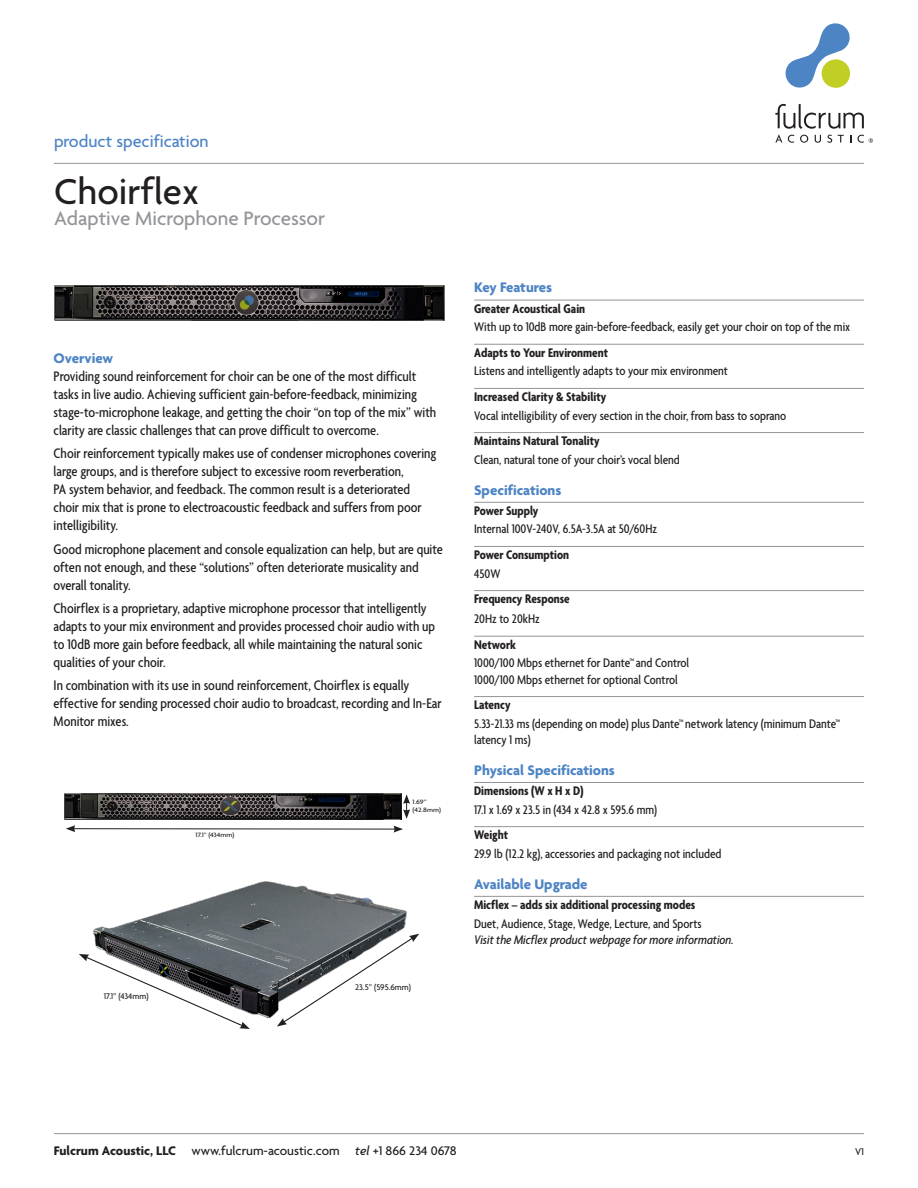
<style>
.page{position:relative;width:918px;height:1188px;background:#fff}
.page>*{position:absolute;margin:0;border:0;box-sizing:border-box;transform-origin:0 0}
.t1{font:500 39px "Agenda";color:#231f20}
.t2{font:500 21px "Agenda";color:#939598}
.t3{font:500 18px "Agenda";color:#4d84c4}
.body{font:500 condensed 15px/18px "Agenda";color:#231f20}
.blue_head{font:700 15px "Agenda";color:#4d84c4}
.data{font:500 condensed 13.5px/16.2px "Agenda";color:#231f20}
.data_head{font:700 condensed 13.5px "Agenda";color:#231f20}
.data-2{font:italic 500 condensed 13.5px/16.2px "Agenda";color:#231f20}
.t4{font:500 13.5px "Agenda";color:#231f20}
.t5{font:500 10.5px "Agenda";color:#231f20}
.t6{font:500 8.85px "Agenda";color:#231f20}
.t7{font:500 6.75px "Agenda";color:#231f20;scale:1.14 1}
.s1{font-style:normal}
.s2{font-weight:700}
.s3{font-style:italic}
</style>
<div class="page">
<svg style="left:785px;top:23px;width:65px;height:65px"></svg>
<svg style="left:775px;top:104px;width:89px;height:25px"></svg>
<svg style="left:775px;top:135px;width:7px;height:8px"></svg>
<svg style="left:788px;top:135px;width:6px;height:8px"></svg>
<svg style="left:800px;top:135px;width:8px;height:8px"></svg>
<svg style="left:815px;top:135px;width:6px;height:8px"></svg>
<svg style="left:827px;top:135px;width:5px;height:8px"></svg>
<svg style="left:838px;top:135px;width:6px;height:8px"></svg>
<svg style="left:857px;top:135px;width:16px;height:8px"></svg>
<hr style="left:54px;top:163px;width:810px;height:1px;background:#939598">
<hr style="left:54px;top:1133px;width:810px;height:1px;background:#939598">
<hr style="left:474px;top:300px;width:390px;height:1px;background:#939598">
<hr style="left:474px;top:344px;width:390px;height:1px;background:#939598">
<hr style="left:474px;top:388px;width:390px;height:1px;background:#939598">
<hr style="left:474px;top:432px;width:390px;height:1px;background:#939598">
<hr style="left:474px;top:502px;width:390px;height:1px;background:#939598">
<hr style="left:474px;top:546px;width:390px;height:1px;background:#939598">
<hr style="left:474px;top:590px;width:390px;height:1px;background:#939598">
<hr style="left:474px;top:636px;width:390px;height:1px;background:#939598">
<hr style="left:474px;top:696px;width:390px;height:1px;background:#939598">
<hr style="left:474px;top:782px;width:390px;height:1px;background:#939598">
<hr style="left:474px;top:826px;width:390px;height:1px;background:#939598">
<hr style="left:474px;top:896px;width:390px;height:1px;background:#939598">
<img style="left:54px;top:285px;width:390px;height:35px">
<img style="left:93px;top:881px;width:326px;height:138px">
<svg style="left:277px;top:934px;width:142px;height:93px"></svg>
<svg style="left:79px;top:954px;width:171px;height:75px"></svg>
<img style="left:64px;top:793px;width:338px;height:27px">
<hr style="left:73px;top:828px;width:323px;height:2px;background:#231f20">
<svg style="left:66px;top:825px;width:9px;height:7px"></svg>
<svg style="left:393px;top:826px;width:10px;height:7px"></svg>
<svg style="left:403px;top:794px;width:7px;height:25px"></svg>
<p class="t3" style="left:54px;top:131px;width:156px">product specification</p>
<p class="t1" style="left:54px;top:170px;width:147px">Choirflex</p>
<p class="t2" style="left:54px;top:207px;width:273px">Adaptive Microphone Processor</p>
<p class="blue_head" style="left:54px;top:350px;width:61px">Overview</p>
<p class="body" style="left:54px;top:368px;width:384px">Providing sound reinforcement for choir can be one of the most difficult tasks in live audio. Achieving sufficient gain-before-feedback, minimizing stage-to-microphone leakage, and getting the choir “on top of the mix” with clarity are classic challenges that can prove difficult to overcome.</p>
<p class="body" style="left:54px;top:445px;width:384px">Choir reinforcement typically makes use of condenser microphones covering large groups, and is therefore subject to excessive room reverberation,<br>PA system behavior, and feedback. The common result is a deteriorated choir mix that is prone to electroacoustic feedback and suffers from poor intelligibility.</p>
<p class="body" style="left:54px;top:541px;width:391px">Good microphone placement and console equalization can help, but are quite often not enough, and these “solutions” often deteriorate musicality and overall tonality.</p>
<p class="body" style="left:54px;top:600px;width:383px">Choirflex is a proprietary, adaptive microphone processor that intelligently adapts to your mix environment and provides processed choir audio with up to 10dB more gain before feedback, all while maintaining the natural sonic qualities of your choir.</p>
<p class="body" style="left:54px;top:678px;width:390px">In combination with its use in sound reinforcement, Choirflex is equally effective for sending processed choir audio to broadcast, recording and In-Ear<br>Monitor mixes.</p>
<p class="t7" style="left:196px;top:832px;width:36px">17.1” (434mm)</p>
<p class="t6" style="left:104px;top:992px;width:46px">17.1” (434mm)</p>
<p class="t7" style="left:413px;top:798px;width:14px">1.69”</p>
<p class="t7" style="left:413px;top:806px;width:26px">(42.8mm)</p>
<p class="t6" style="left:355px;top:982px;width:58px">23.5” (595.6mm)</p>
<p class="blue_head" style="left:474px;top:280px;width:79px">Key Features</p>
<p class="data_head" style="left:474px;top:301px;width:113px">Greater Acoustical Gain</p>
<p class="data" style="left:474px;top:320px;width:378px">With up to 10dB more gain-before-feedback, easily get your choir on top of the mix</p>
<p class="data_head" style="left:474px;top:345px;width:136px">Adapts to Your Environment</p>
<p class="data" style="left:474px;top:364px;width:255px">Listens and intelligently adapts to your mix environment</p>
<p class="data_head" style="left:474px;top:390px;width:134px">Increased Clarity &amp; Stability</p>
<p class="data" style="left:474px;top:408px;width:314px">Vocal intelligibility of every section in the choir, from bass to soprano</p>
<p class="data_head" style="left:474px;top:434px;width:127px">Maintains Natural Tonality</p>
<p class="data" style="left:474px;top:452px;width:207px">Clean, natural tone of your choir’s vocal blend</p>
<p class="blue_head" style="left:474px;top:482px;width:89px">Specifications</p>
<p class="data_head" style="left:474px;top:503px;width:66px">Power Supply</p>
<p class="data" style="left:474px;top:522px;width:185px">Internal 100V-240V, 6.5A-3.5A at 50/60Hz</p>
<p class="data_head" style="left:474px;top:548px;width:97px">Power Consumption</p>
<p class="data" style="left:474px;top:566px;width:28px">450W</p>
<p class="data_head" style="left:474px;top:592px;width:97px">Frequency Response</p>
<p class="data" style="left:474px;top:612px;width:67px">20Hz to 20kHz</p>
<p class="data_head" style="left:474px;top:637px;width:43px">Network</p>
<p class="data" style="left:474px;top:656px;width:217px">1000/100 Mbps ethernet for Dante™ and Control<br>1000/100 Mbps ethernet for optional Control</p>
<p class="data_head" style="left:474px;top:698px;width:38px">Latency</p>
<p class="data" style="left:474px;top:716px;width:368px">5.33-21.33 ms (depending on mode) plus Dante™ network latency (minimum Dante™ latency 1 ms)</p>
<p class="blue_head" style="left:474px;top:762px;width:142px">Physical Specifications</p>
<p class="data_head" style="left:474px;top:784px;width:111px">Dimensions (W x H x D)</p>
<p class="data" style="left:474px;top:802px;width:185px">17.1 x 1.69 x 23.5 in (434 x 42.8 x 595.6 mm)</p>
<p class="data_head" style="left:474px;top:828px;width:36px">Weight</p>
<p class="data" style="left:474px;top:846px;width:249px">29.9 lb (12.2 kg), accessories and packaging not included</p>
<p class="blue_head" style="left:474px;top:876px;width:115px">Available Upgrade</p>
<p class="data_head" style="left:474px;top:898px;width:223px">Micflex – adds six additional processing modes</p>
<p class="data-2" style="left:474px;top:916px;width:261px"><span class="s1">Duet, Audience, Stage, Wedge, Lecture, and Sports<br></span>Visit the Micflex product webpage for more information.</p>
<p class="t4" style="left:54px;top:1143px;width:404px"><span class="s2">Fulcrum Acoustic, LLC</span> www.fulcrum-acoustic.com <span class="s3">tel</span> +1 866 234 0678</p>
<p class="t5" style="left:855px;top:1146px;width:10px">V1</p>
</div>
